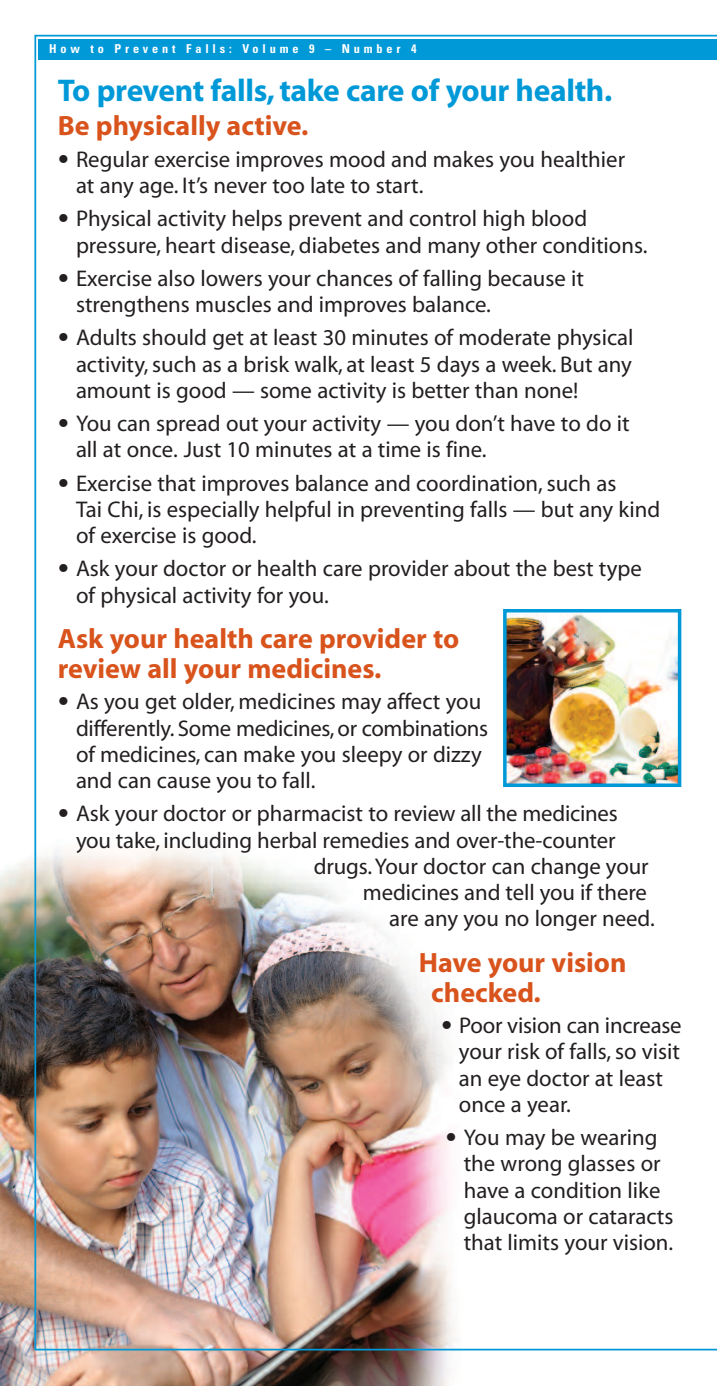
<style>
.page{position:relative;width:717px;height:1386px;background:#fff}
.page>*{position:absolute;margin:0;border:0;box-sizing:border-box;transform-origin:0 0}
.t1{font:700 31.5px "Myriad";letter-spacing:-.01em;color:#0099d8}
.t2{font:700 28px/29.8px "Myriad";color:#d9531c}
.t3{font:22.75px/26.2px "Myriad";color:#231f20}
.t4{font:700 condensed 12.25px "Univers";letter-spacing:.31em;color:#fff}
.s1{font-family:"Berling"}
</style>
<div class="page">
<img style="left:0;top:858px;width:460px;height:528px">
<img style="left:34px;top:35px;width:682px;height:1315px">
<div style="left:38px;top:39px;width:678px;height:21px;background:#0099d8"></div>
<img style="left:507px;top:614px;width:168px;height:168px">
<div style="left:502px;top:609px;width:178px;height:178px;border:4px solid #0099d8"></div>
<p class="t4" style="left:49px;top:44px;width:368px">How to Prevent Falls: Volume 9 – Number 4</p>
<h1 class="t1" style="left:58px;top:78px;width:555px">To prevent falls,take care of your health.</h1>
<p class="t2" style="left:58px;top:114px;width:252px">Be physically active.</p>
<p class="t3" style="left:76px;top:148px;width:550px;text-indent:-18px"><span class="s1">•</span> Regular exercise improves mood and makes you healthier at any age. It’s never too late to start.</p>
<p class="t3" style="left:76px;top:208px;width:572px;text-indent:-18px"><span class="s1">•</span> Physical activity helps prevent and control high blood pressure, heart disease, diabetes and many other conditions.</p>
<p class="t3" style="left:76px;top:267px;width:509px;text-indent:-18px"><span class="s1">•</span> Exercise also lowers your chances of falling because it strengthens muscles and improves balance.</p>
<p class="t3" style="left:76px;top:327px;width:558px;text-align:justify;text-indent:-18px"><span class="s1">•</span> Adults should get at least 30 minutes of moderate physical activity, such as a brisk walk, at least 5 days a week. But any amount is good — some activity is better than none!</p>
<p class="t3" style="left:76px;top:412px;width:554px;text-indent:-18px"><span class="s1">•</span> You can spread out your activity — you don’t have to do it all at once. Just 10 minutes at a time is fine.</p>
<p class="t3" style="left:76px;top:472px;width:585px;text-indent:-18px"><span class="s1">•</span> Exercise that improves balance and coordination, such as<br>Tai Chi, is especially helpful in preventing falls — but any kind of exercise is good.</p>
<p class="t3" style="left:76px;top:558px;width:567px;text-indent:-18px"><span class="s1">•</span> Ask your doctor or health care provider about the best type of physical activity for you.</p>
<p class="t2" style="left:58px;top:626px;width:402px">Ask your health care provider to review all your medicines.</p>
<p class="t3" style="left:76px;top:691px;width:413px;text-indent:-18px"><span class="s1">•</span> As you get older, medicines may affect you differently. Some medicines,or combinations of medicines, can make you sleepy or dizzy and can cause you to fall.</p>
<p class="t3" style="left:58px;top:803px;width:561px"><span class="s1">•</span> Ask your doctor or pharmacist to review all the medicines</p>
<p class="t3" style="left:76px;top:829px;width:540px">you take, including herbal remedies and over-the-counter</p>
<p class="t3" style="left:313px;top:855px;width:336px">drugs.Your doctor can change your</p>
<p class="t3" style="left:362px;top:881px;width:285px">medicines and tell you if there</p>
<p class="t3" style="left:389px;top:908px;width:267px">are any you no longer need.</p>
<p class="t2" style="left:431px;top:950px;width:196px;text-indent:-12px">Have your vision checked.</p>
<p class="t3" style="left:458px;top:1014px;width:224px;text-indent:-18px"><span class="s1">•</span> Poor vision can increase your risk of falls, so visit an eye doctor at least once a year.</p>
<p class="t3" style="left:463px;top:1126px;width:211px;text-indent:-18px"><span class="s1">•</span> You may be wearing the wrong glasses or have a condition like glaucoma or cataracts that limits your vision.</p>
</div>
